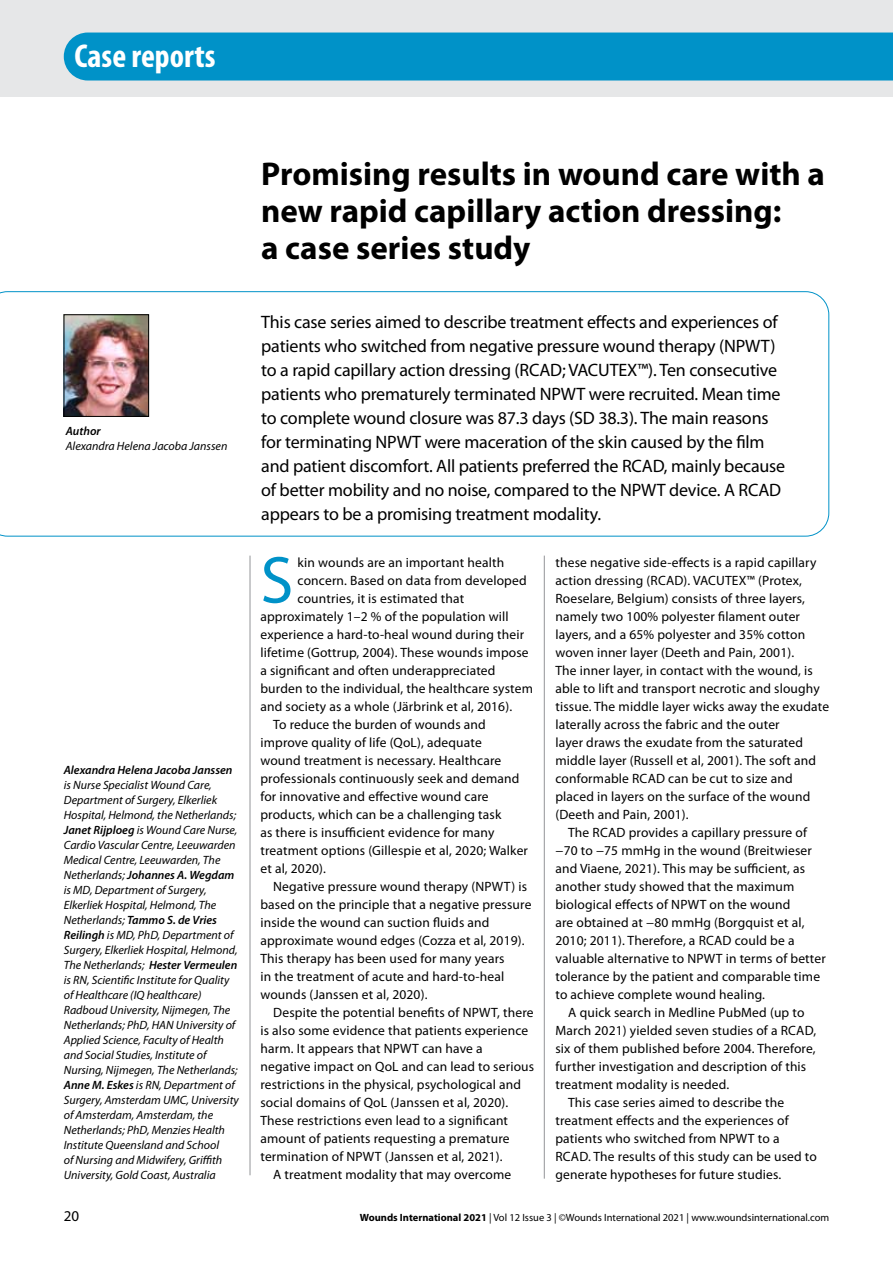
<style>
.page{position:relative;width:893px;height:1263px;background:#fff}
.page>*{position:absolute;margin:0;border:0;box-sizing:border-box;transform-origin:0 0}
.t1{font:66.9px "Myriad Pro";color:#0092c8}
.t2{font:700 condensed 33.15px "Myriad Pro";color:#fff}
.t3{font:700 33px/36.6px "Myriad Pro";color:#000}
.t4{font:18px/24px "Myriad Pro";letter-spacing:-.01em;color:#000}
.t5{font:15px "Myriad Pro";color:#000}
.t6{font:13.5px "Myriad Pro";letter-spacing:.01em;color:#000}
.t7{font:italic 12px/15px "Myriad Pro";color:#000}
.t8{font:italic 600 12px "Myriad Pro";color:#000}
.t9{font:10.5px "Myriad Pro";color:#000}
.s1{font-weight:600}
.s2{font-weight:700}
</style>
<div class="page">
<svg style="left:0;top:291px;width:829px;height:245px"></svg>
<div style="left:0;top:0;width:893px;height:97px;background:#e6e7e8"></div>
<hr style="left:544px;top:556px;width:1px;height:623px;background:#939598">
<hr style="left:250px;top:556px;width:1px;height:619px;background:#939598">
<img style="left:66px;top:317px;width:81px;height:98px">
<div style="left:64px;top:315px;width:85px;height:102px;border:1px solid #000"></div>
<div style="left:64px;top:33px;width:829px;height:48px;background:#0092c8"></div>
<h2 class="t2" style="left:74px;top:35px;width:143px">Case reports</h2>
<p class="t8" style="left:66px;top:424px;width:36px">Author</p>
<p class="t7" style="left:66px;top:438px;width:163px">Alexandra Helena Jacoba Janssen</p>
<h3 class="t3" style="left:261px;top:155px;width:565px">Promising results in wound care with a new rapid capillary action dressing:<br>a case series study</h3>
<p class="t4" style="left:261px;top:309px;width:526px">This case series aimed to describe treatment effects and experiences of patients who switched from negative pressure wound therapy (NPWT) to a rapid capillary action dressing (RCAD; VACUTEX™). Ten consecutive patients who prematurely terminated NPWT were recruited. Mean time to complete wound closure was 87.3 days (SD 38.3). The main reasons for terminating NPWT were maceration of the skin caused by the film and patient discomfort. All patients preferred the RCAD, mainly because of better mobility and no noise, compared to the NPWT device. A RCAD appears to be a promising treatment modality.</p>
<h1 class="t1" style="left:260px;top:539px;width:34px">S</h1>
<p class="t6" style="left:298px;top:554px;width:208px">kin wounds are an important health</p>
<p class="t6" style="left:555px;top:554px;width:263px">these negative side-effects is a rapid capillary</p>
<p class="t6" style="left:555px;top:572px;width:248px">action dressing (RCAD). VACUTEX™ (Protex,</p>
<p class="t6" style="left:555px;top:590px;width:251px">Roeselare, Belgium) consists of three layers,</p>
<p class="t6" style="left:555px;top:608px;width:246px">namely two 100% polyester filament outer</p>
<p class="t6" style="left:555px;top:626px;width:251px">layers, and a 65% polyester and 35% cotton</p>
<p class="t6" style="left:555px;top:644px;width:240px">woven inner layer (Deeth and Pain, 2001).</p>
<p class="t6" style="left:555px;top:662px;width:259px">The inner layer, in contact with the wound, is</p>
<p class="t6" style="left:555px;top:680px;width:266px">able to lift and transport necrotic and sloughy</p>
<p class="t6" style="left:555px;top:698px;width:275px">tissue. The middle layer wicks away the exudate</p>
<p class="t6" style="left:555px;top:716px;width:226px">laterally across the fabric and the outer</p>
<p class="t6" style="left:555px;top:734px;width:249px">layer draws the exudate from the saturated</p>
<p class="t6" style="left:555px;top:752px;width:262px">middle layer (Russell et al, 2001). The soft and</p>
<p class="t6" style="left:555px;top:770px;width:239px">conformable RCAD can be cut to size and</p>
<p class="t6" style="left:555px;top:788px;width:256px">placed in layers on the surface of the wound</p>
<p class="t6" style="left:555px;top:806px;width:135px">(Deeth and Pain, 2001).</p>
<p class="t6" style="left:568px;top:824px;width:240px">The RCAD provides a capillary pressure of</p>
<p class="t6" style="left:555px;top:842px;width:258px">−70 to −75 mmHg in the wound (Breitwieser</p>
<p class="t6" style="left:555px;top:860px;width:251px">and Viaene, 2021). This may be sufficient, as</p>
<p class="t6" style="left:555px;top:878px;width:240px">another study showed that the maximum</p>
<p class="t6" style="left:555px;top:896px;width:237px">biological effects of NPWT on the wound</p>
<p class="t6" style="left:555px;top:914px;width:251px">are obtained at −80 mmHg (Borgquist et al,</p>
<p class="t6" style="left:555px;top:932px;width:241px">2010; 2011). Therefore, a RCAD could be a</p>
<p class="t6" style="left:555px;top:950px;width:272px">valuable alternative to NPWT in terms of better</p>
<p class="t6" style="left:555px;top:968px;width:266px">tolerance by the patient and comparable time</p>
<p class="t6" style="left:555px;top:986px;width:211px">to achieve complete wound healing.</p>
<p class="t6" style="left:568px;top:1004px;width:238px">A quick search in Medline PubMed (up to</p>
<p class="t6" style="left:555px;top:1022px;width:262px">March 2021) yielded seven studies of a RCAD,</p>
<p class="t6" style="left:555px;top:1040px;width:262px">six of them published before 2004. Therefore,</p>
<p class="t6" style="left:555px;top:1058px;width:252px">further investigation and description of this</p>
<p class="t6" style="left:555px;top:1076px;width:175px">treatment modality is needed.</p>
<p class="t6" style="left:568px;top:1094px;width:217px">This case series aimed to describe the</p>
<p class="t6" style="left:555px;top:1112px;width:235px">treatment effects and the experiences of</p>
<p class="t6" style="left:555px;top:1130px;width:226px">patients who switched from NPWT to a</p>
<p class="t6" style="left:555px;top:1148px;width:263px">RCAD. The results of this study can be used to</p>
<p class="t6" style="left:555px;top:1165px;width:227px">generate hypotheses for future studies.</p>
<p class="t6" style="left:298px;top:572px;width:231px">concern. Based on data from developed</p>
<p class="t6" style="left:298px;top:590px;width:168px">countries, it is estimated that</p>
<p class="t6" style="left:260px;top:608px;width:250px">approximately 1–2 % of the population will</p>
<p class="t6" style="left:260px;top:626px;width:265px">experience a hard-to-heal wound during their</p>
<p class="t6" style="left:260px;top:644px;width:270px">lifetime (Gottrup, 2004). These wounds impose</p>
<p class="t6" style="left:260px;top:662px;width:237px">a significant and often underappreciated</p>
<p class="t6" style="left:260px;top:680px;width:274px">burden to the individual, the healthcare system</p>
<p class="t6" style="left:260px;top:698px;width:253px">and society as a whole (Järbrink et al, 2016).</p>
<p class="t6" style="left:273px;top:716px;width:214px">To reduce the burden of wounds and</p>
<p class="t6" style="left:260px;top:734px;width:223px">improve quality of life (QoL), adequate</p>
<p class="t6" style="left:260px;top:752px;width:242px">wound treatment is necessary. Healthcare</p>
<p class="t6" style="left:260px;top:770px;width:260px">professionals continuously seek and demand</p>
<p class="t6" style="left:260px;top:788px;width:230px">for innovative and effective wound care</p>
<p class="t6" style="left:260px;top:806px;width:242px">products, which can be a challenging task</p>
<p class="t6" style="left:260px;top:824px;width:235px">as there is insufficient evidence for many</p>
<p class="t6" style="left:260px;top:842px;width:269px">treatment options (Gillespie et al, 2020; Walker</p>
<p class="t6" style="left:260px;top:860px;width:67px">et al, 2020).</p>
<p class="t6" style="left:273px;top:878px;width:255px">Negative pressure wound therapy (NPWT) is</p>
<p class="t6" style="left:260px;top:896px;width:272px">based on the principle that a negative pressure</p>
<p class="t6" style="left:260px;top:914px;width:231px">inside the wound can suction fluids and</p>
<p class="t6" style="left:260px;top:932px;width:266px">approximate wound edges (Cozza et al, 2019).</p>
<p class="t6" style="left:260px;top:950px;width:246px">This therapy has been used for many years</p>
<p class="t6" style="left:260px;top:968px;width:245px">in the treatment of acute and hard-to-heal</p>
<p class="t6" style="left:260px;top:986px;width:169px">wounds (Janssen et al, 2020).</p>
<p class="t6" style="left:273px;top:1004px;width:262px">Despite the potential benefits of NPWT, there</p>
<p class="t6" style="left:260px;top:1022px;width:269px">is also some evidence that patients experience</p>
<p class="t6" style="left:260px;top:1040px;width:224px">harm. It appears that NPWT can have a</p>
<p class="t6" style="left:260px;top:1058px;width:275px">negative impact on QoL and can lead to serious</p>
<p class="t6" style="left:260px;top:1076px;width:262px">restrictions in the physical, psychological and</p>
<p class="t6" style="left:260px;top:1094px;width:249px">social domains of QoL (Janssen et al, 2020).</p>
<p class="t6" style="left:260px;top:1112px;width:249px">These restrictions even lead to a significant</p>
<p class="t6" style="left:260px;top:1130px;width:251px">amount of patients requesting a premature</p>
<p class="t6" style="left:260px;top:1148px;width:244px">termination of NPWT (Janssen et al, 2021).</p>
<p class="t6" style="left:273px;top:1165px;width:240px">A treatment modality that may overcome</p>
<p class="t8" style="left:64px;top:762px;width:170px">Alexandra Helena Jacoba Janssen</p>
<p class="t7" style="left:64px;top:777px;width:177px">is Nurse Specialist Wound Care, Department of Surgery, Elkerliek Hospital, Helmond, the Netherlands; <span class="s1">Janet Rijploeg</span> is Wound Care Nurse, Cardio Vascular Centre, Leeuwarden Medical Centre, Leeuwarden, The Netherlands; <span class="s1">Johannes A. Wegdam </span>is MD, Department of Surgery, Elkerliek Hospital, Helmond, The Netherlands; <span class="s1">Tammo S. de Vries Reilingh</span> is MD, PhD, Department of Surgery, Elkerliek Hospital, Helmond, The Netherlands; <span class="s1">Hester Vermeulen </span>is RN, Scientific Institute for Quality of Healthcare (IQ healthcare)<br>Radboud University, Nijmegen, The Netherlands; PhD, HAN University of Applied Science, Faculty of Health and Social Studies, Institute of Nursing, Nijmegen, The Netherlands; <span class="s1">Anne M. Eskes</span> is RN, Department of Surgery, Amsterdam UMC, University of Amsterdam, Amsterdam, the Netherlands; PhD, Menzies Health Institute Queensland and School<br>of Nursing and Midwifery, Griffith University, Gold Coast, Australia</p>
<p class="t5" style="left:64px;top:1207px;width:17px">20</p>
<p class="t9" style="left:360px;top:1211px;width:471px"><span class="s2">Wounds International 2021</span> | Vol 12 Issue 3 | ©Wounds International 2021 | www.woundsinternational.com</p>
</div>
